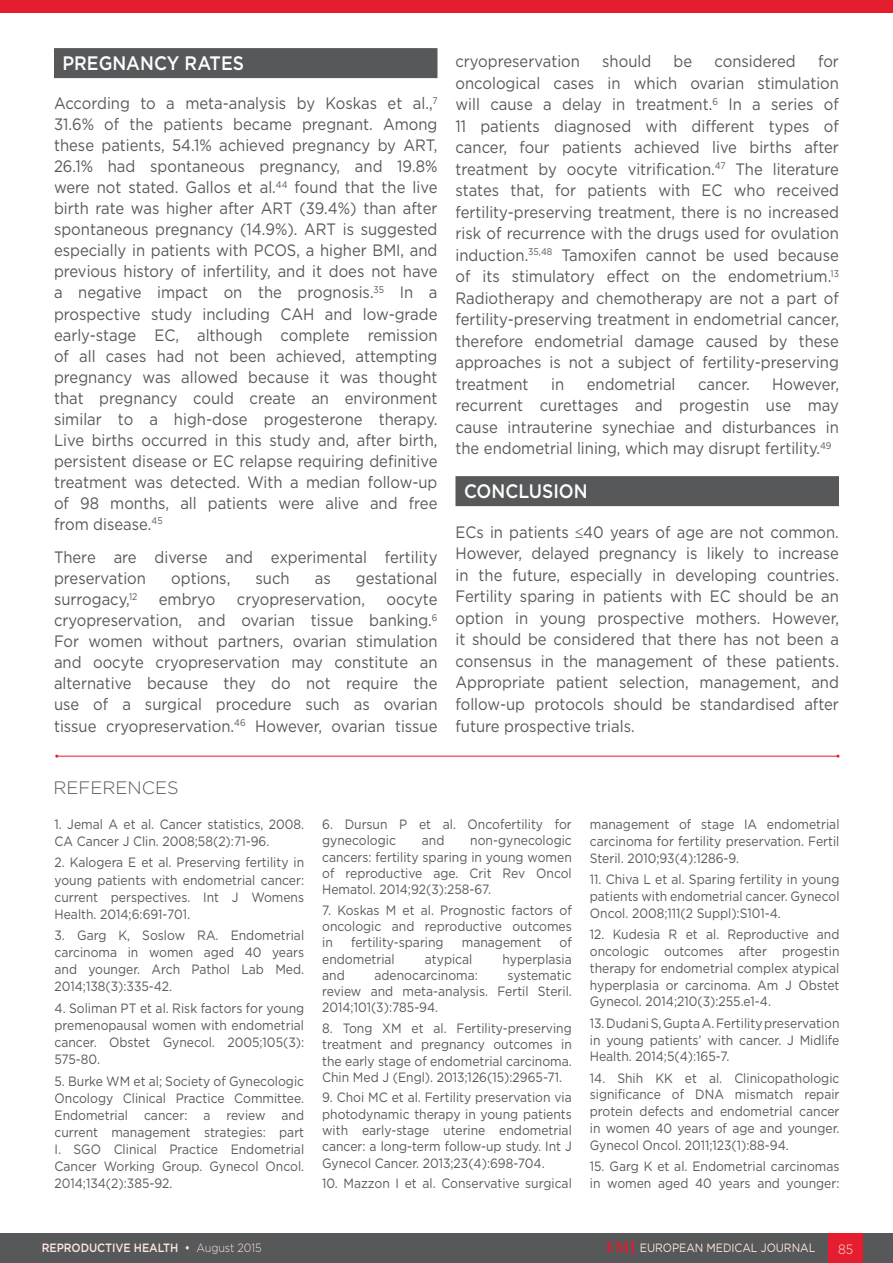
<style>
.page{position:relative;width:893px;height:1263px;background:#fff}
.page>*{position:absolute;margin:0;border:0;box-sizing:border-box;transform-origin:0 0}
._8__Heading_1{font:500 19.5px "Gotham";color:#fff;scale:.9 1}
._18__References_titl{font:300 18px "Gotham";color:#57585a}
._11__Main_text{font:16.5px/21px "Gotham";color:#57585a;text-align:justify;scale:.9 1}
._19__References_text{font:13.5px/17.1px "Gotham";color:#57585a;text-align:justify;scale:.9 1}
.t1{font:300 13.5px "Gotham";color:#fce7de;scale:.9 1}
.t2{font:500 12px "Gotham";letter-spacing:-.005em;color:#fce7de;scale:.9 1}
.t3{font:12px "Gotham";letter-spacing:-.005em;color:#fce7de;scale:.9 1}
.s1{font-weight:300}
.s2{font-family:"Palatino Linotype";font-weight:700;font-size:15px;color:#e41d2f}
</style>
<div class="page">
<div style="left:0;top:1233px;width:893px;height:30px;background:#57585a"></div>
<div style="left:829px;top:1233px;width:34px;height:30px;background:#e41d2f"></div>
<div style="left:0;top:0;width:893px;height:12px;background:#e41d2f"></div>
<div style="left:54px;top:48px;width:383px;height:30px;background:#57585a"></div>
<div style="left:455px;top:476px;width:384px;height:30px;background:#57585a"></div>
<hr style="left:57px;top:756px;width:781px;height:1px;background:#e41d2f">
<p class="_8__Heading_1" style="left:63px;top:50px;width:203px">PREGNANCY RATES</p>
<p class="_11__Main_text" style="left:54px;top:93px;width:428px">According to a meta-analysis by Koskas et al.,<sup>7<br></sup>31.6% of the patients became pregnant. Among these patients, 54.1% achieved pregnancy by ART, 26.1% had spontaneous pregnancy, and 19.8% were not stated. Gallos et al.<sup>44</sup> found that the live birth rate was higher after ART (39.4%) than after spontaneous pregnancy (14.9%). ART is suggested especially in patients with PCOS, a higher BMI, and previous history of infertility, and it does not have a negative impact on the prognosis.<sup>35</sup> In a prospective study including CAH and low-grade early-stage EC, although complete remission of all cases had not been achieved, attempting pregnancy was allowed because it was thought that pregnancy could create an environment similar to a high-dose progesterone therapy.<br>Live births occurred in this study and, after birth, persistent disease or EC relapse requiring definitive treatment was detected. With a median follow-up of 98 months, all patients were alive and free from disease.<sup>45</sup></p>
<p class="_11__Main_text" style="left:54px;top:547px;width:428px">There are diverse and experimental fertility preservation</p>
<p class="_11__Main_text" style="left:171px;top:568px;width:67px">options,</p>
<p class="_11__Main_text" style="left:255px;top:568px;width:39px">such</p>
<p class="_11__Main_text" style="left:315px;top:568px;width:19px">as</p>
<p class="_11__Main_text" style="left:356px;top:568px;width:92px">gestational</p>
<p class="_11__Main_text" style="left:54px;top:589px;width:94px">surrogacy,<sup>12</sup></p>
<p class="_11__Main_text" style="left:159px;top:589px;width:65px">embryo</p>
<p class="_11__Main_text" style="left:237px;top:589px;width:144px">cryopreservation,</p>
<p class="_11__Main_text" style="left:54px;top:589px;width:428px;text-indent:333px">oocyte cryopreservation, and ovarian tissue banking.<sup>6<br></sup>For women without partners, ovarian stimulation and oocyte cryopreservation may constitute an alternative because they do not require the use of a surgical procedure such as ovarian tissue cryopreservation.<sup>46</sup> However, ovarian tissue</p>
<p class="_11__Main_text" style="left:455px;top:50px;width:428px;line-height:21.5px;text-indent:363px">for oncological cases in which ovarian stimulation will cause a delay in treatment.<sup>6</sup> In a series of 11 patients diagnosed with different types of cancer, four patients achieved live births after treatment by oocyte vitrification.<sup>47</sup> The literature states that, for patients with EC who received fertility-preserving treatment, there is no increased risk of recurrence with the drugs used for ovulation induction.<sup>35,48</sup> Tamoxifen cannot be used because of its stimulatory effect on the endometrium.<sup>13<br></sup>Radiotherapy and chemotherapy are not a part of fertility-preserving treatment in endometrial cancer, therefore endometrial damage caused by these approaches is not a subject of fertility-preserving treatment</p>
<p class="_11__Main_text" style="left:455px;top:51px;width:140px">cryopreservation</p>
<p class="_11__Main_text" style="left:602px;top:51px;width:56px">should</p>
<p class="_11__Main_text" style="left:674px;top:51px;width:22px">be</p>
<p class="_11__Main_text" style="left:714px;top:51px;width:92px">considered</p>
<p class="_11__Main_text" style="left:551px;top:373px;width:16px">in</p>
<p class="_11__Main_text" style="left:587px;top:373px;width:100px">endometrial</p>
<p class="_11__Main_text" style="left:698px;top:373px;width:59px">cancer.</p>
<p class="_11__Main_text" style="left:455px;top:373px;width:428px;line-height:21.5px;text-indent:317px">However, recurrent curettages and progestin use may cause intrauterine synechiae and disturbances in the endometrial lining, which may disrupt fertility.<sup>49</sup></p>
<p class="_8__Heading_1" style="left:464px;top:478px;width:139px">CONCLUSION</p>
<p class="_11__Main_text" style="left:455px;top:521px;width:428px;line-height:21.5px">ECs in patients ≤40 years of age are not common.<br>However, delayed pregnancy is likely to increase in the future, especially in developing countries.<br>Fertility sparing in patients with EC should be an option in young prospective mothers. However, it should be considered that there has not been a consensus in the management of these patients.<br>Appropriate patient selection, management, and follow-up protocols should be standardised after future prospective trials.</p>
<p class="_18__References_titl" style="left:53px;top:776px;width:127px">REFERENCES</p>
<p class="_19__References_text" style="left:55px;top:815px;width:279px">1. Jemal A et al. Cancer statistics, 2008.<br>CA Cancer J Clin. 2008;58(2):71-96.</p>
<p class="_19__References_text" style="left:55px;top:854px;width:279px">2. Kalogera E et al. Preserving fertility in young patients with endometrial cancer: current perspectives. Int J Womens Health. 2014;6:691-701.</p>
<p class="_19__References_text" style="left:55px;top:926px;width:279px">3. Garg K, Soslow RA. Endometrial carcinoma in women aged 40 years and younger. Arch Pathol Lab Med.<br>2014;138(3):335-42.</p>
<p class="_19__References_text" style="left:55px;top:999px;width:279px">4. Soliman PT et al. Risk factors for young premenopausal women with endometrial cancer. Obstet Gynecol. 2005;105(3):<br>575-80.</p>
<p class="_19__References_text" style="left:55px;top:1072px;width:279px">5. Burke WM et al; Society of Gynecologic Oncology Clinical Practice Committee.<br>Endometrial cancer: a review and current management strategies: part I. SGO Clinical Practice Endometrial Cancer Working Group. Gynecol Oncol.<br>2014;134(2):385-92.</p>
<p class="_19__References_text" style="left:322px;top:816px;width:279px;line-height:16.4px">6. Dursun P et al. Oncofertility for gynecologic</p>
<p class="_19__References_text" style="left:322px;top:832px;width:279px;line-height:16.4px;text-indent:148px">non-gynecologic cancers: fertility sparing in young women of reproductive age. Crit Rev Oncol Hematol. 2014;92(3):258-67.</p>
<p class="_19__References_text" style="left:322px;top:901px;width:279px;line-height:16.4px">7. Koskas M et al. Prognostic factors of oncologic and reproductive outcomes in</p>
<p class="_19__References_text" style="left:422px;top:832px;width:27px">and</p>
<p class="_19__References_text" style="left:351px;top:934px;width:104px">fertility-sparing</p>
<p class="_19__References_text" style="left:462px;top:934px;width:90px">management</p>
<p class="_19__References_text" style="left:560px;top:934px;width:15px">of</p>
<p class="_19__References_text" style="left:322px;top:950px;width:82px">endometrial</p>
<p class="_19__References_text" style="left:425px;top:950px;width:54px">atypical</p>
<p class="_19__References_text" style="left:503px;top:950px;width:78px">hyperplasia</p>
<p class="_19__References_text" style="left:322px;top:966px;width:27px">and</p>
<p class="_19__References_text" style="left:374px;top:966px;width:116px">adenocarcinoma:</p>
<p class="_19__References_text" style="left:322px;top:967px;width:279px;line-height:16.4px;text-indent:185px">systematic review and meta-analysis. Fertil Steril.<br>2014;101(3):785-94.</p>
<p class="_19__References_text" style="left:322px;top:1020px;width:279px;line-height:16.4px">8. Tong XM et al. Fertility-preserving treatment and pregnancy outcomes in the early stage of endometrial carcinoma.<br>Chin Med J (Engl). 2013;126(15):2965-71.</p>
<p class="_19__References_text" style="left:322px;top:1089px;width:279px;line-height:16.4px">9. Choi MC et al. Fertility preservation via photodynamic therapy in young patients with early-stage uterine endometrial cancer: a long-term follow-up study. Int J Gynecol Cancer. 2013;23(4):698-704.</p>
<p class="_19__References_text" style="left:322px;top:1174px;width:279px">10. Mazzon I et al. Conservative surgical</p>
<p class="_19__References_text" style="left:590px;top:815px;width:279px">management of stage IA endometrial carcinoma for fertility preservation. Fertil Steril. 2010;93(4):1286-9.</p>
<p class="_19__References_text" style="left:590px;top:870px;width:279px">11. Chiva L et al. Sparing fertility in young patients with endometrial cancer. Gynecol Oncol. 2008;111(2 Suppl):S101-4.</p>
<p class="_19__References_text" style="left:590px;top:925px;width:279px">12. Kudesia R et al. Reproductive and oncologic outcomes after progestin therapy for endometrial complex atypical hyperplasia or carcinoma. Am J Obstet Gynecol. 2014;210(3):255.e1-4.</p>
<p class="_19__References_text" style="left:590px;top:1014px;width:279px">13. Dudani S, Gupta A. Fertility preservation in young patients’ with cancer. J Midlife Health. 2014;5(4):165-7.</p>
<p class="_19__References_text" style="left:590px;top:1069px;width:279px">14. Shih KK et al. Clinicopathologic significance of DNA mismatch repair protein defects and endometrial cancer in women 40 years of age and younger.<br>Gynecol Oncol. 2011;123(1):88-94.</p>
<p class="_19__References_text" style="left:590px;top:1158px;width:279px">15. Garg K et al. Endometrial carcinomas in women aged 40 years and younger:</p>
<p class="t2" style="left:42px;top:1240px;width:246px">REPRODUCTIVE HEALTH • <span class="s1">August 2015</span></p>
<p class="t3" style="left:606px;top:1240px;width:234px"><span class="s2">EMJ</span> EUROPEAN MEDICAL JOURNAL</p>
<p class="t1" style="left:838px;top:1240px;width:18px">85</p>
</div>
